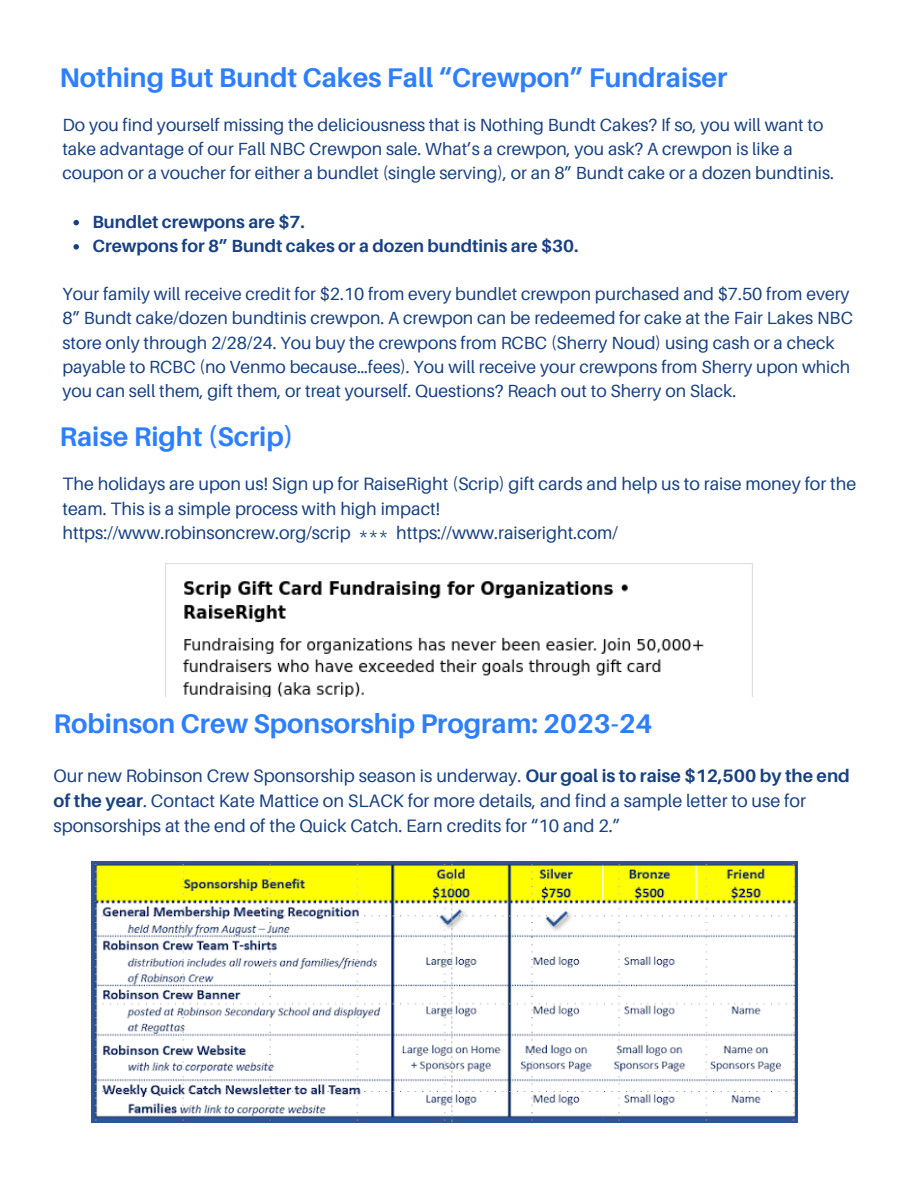
<style>
.page{position:relative;width:918px;height:1188px;background:#fff}
.page>*{position:absolute;margin:0;border:0;box-sizing:border-box;transform-origin:0 0}
.t1{font:700 27px "Aileron";color:#2e7fff}
.t2{font:18px/24.8px "Aileron";color:#184183}
.t3{font:17.85px/24.6px "Aileron";color:#184183}
.t4{font:17.55px/24.2px "Aileron";color:#184183}
.t5{font:700 17.55px "Aileron";color:#184183}
.s1{font-weight:700}
</style>
<div class="page">
<img style="left:92px;top:861px;width:705px;height:261px">
<img style="left:166px;top:563px;width:586px;height:133px">
<svg style="left:73px;top:220px;width:6px;height:5px"></svg>
<svg style="left:73px;top:244px;width:6px;height:6px"></svg>
<p class="t1" style="left:59px;top:61px;width:670px">Nothing But Bundt Cakes Fall “Crewpon” Fundraiser</p>
<p class="t4" style="left:62px;top:112px;width:773px">Do you find yourself missing the deliciousness that is Nothing Bundt Cakes? If so, you will want to take advantage of our Fall NBC Crewpon sale. What’s a crewpon, you ask? A crewpon is like a coupon or a voucher for either a bundlet (single serving), or an 8” Bundt cake or a dozen bundtinis.</p>
<p class="t5" style="left:92px;top:211px;width:214px">Bundlet crewpons are $7.</p>
<p class="t5" style="left:92px;top:235px;width:488px">Crewpons for 8” Bundt cakes or a dozen bundtinis are $30.</p>
<p class="t4" style="left:62px;top:282px;width:792px">Your family will receive credit for $2.10 from every bundlet crewpon purchased and $7.50 from every 8” Bundt cake/dozen bundtinis crewpon. A crewpon can be redeemed for cake at the Fair Lakes NBC store only through 2/28/24. You buy the crewpons from RCBC (Sherry Noud) using cash or a check payable to RCBC (no Venmo because…fees). You will receive your crewpons from Sherry upon which you can sell them, gift them, or treat yourself. Questions? Reach out to Sherry on Slack.</p>
<p class="t1" style="left:59px;top:420px;width:236px">Raise Right (Scrip)</p>
<p class="t3" style="left:62px;top:471px;width:795px">The holidays are upon us! Sign up for RaiseRight (Scrip) gift cards and help us to raise money for the team. This is a simple process with high impact!</p>
<p class="t3" style="left:62px;top:521px;width:557px">https://www.robinsoncrew.org/scrip *** https://www.raiseright.com/</p>
<p class="t1" style="left:53px;top:707px;width:601px">Robinson Crew Sponsorship Program: 2023-24</p>
<p class="t2" style="left:53px;top:763px;width:798px">Our new Robinson Crew Sponsorship season is underway. <span class="s1">Our goal is to raise $12,500 by the end of the year</span>. Contact Kate Mattice on SLACK for more details, and find a sample letter to use for sponsorships at the end of the Quick Catch. Earn credits for “10 and 2.”</p>
</div>
